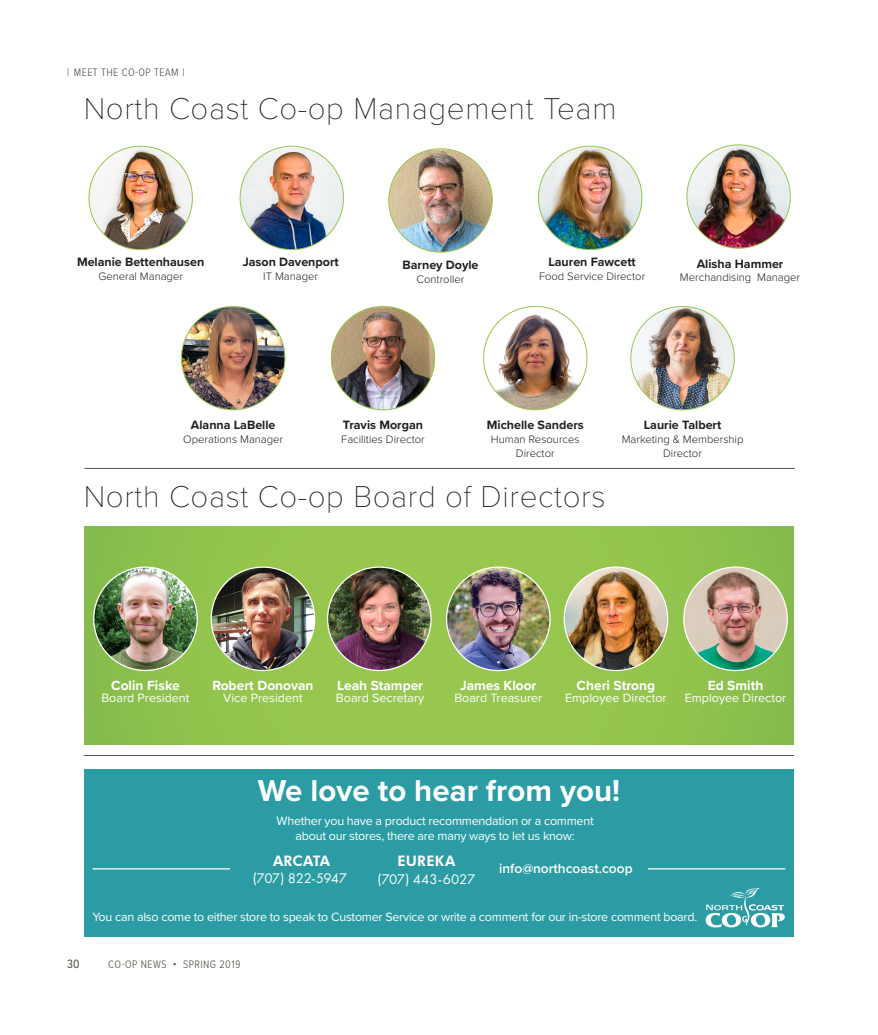
<style>
.page{position:relative;width:878px;height:1035px;background:#fff}
.page>*{position:absolute;margin:0;border:0;box-sizing:border-box;transform-origin:0 0}
.t1{font:100 31.25px "Proxima Nova T";letter-spacing:.02em;color:#231f20}
.t2{font:700 31.25px "Proxima Nova";color:#fff}
.t3{font:14.5px "Futura PT";letter-spacing:-.03em;color:#fff}
.t4{font:800 14.5px "Futura BT";letter-spacing:.015em;color:#fff}
.NEW_body{font:700 13.75px "Proxima Nova";color:#fff}
.t5{font:600 13.75px "Proxima Nova";color:#fff}
.NEW_body-2{font:12.5px/15px "Proxima Nova";letter-spacing:-.02em;color:#fff;text-align:center}
.NEW_body-3{font:700 12.5px "Proxima Nova";color:#231f20}
.NEW_body-4{font:12.5px "Proxima Nova";color:#fff}
.t6{font:12.5px "Proxima Nova Cond";color:#484a3e}
.NEW_body-5{font:300 11.25px/13.8px "Proxima Nova";color:#231f20;text-align:center}
.t7{font:300 11.25px "Proxima Nova Cond";letter-spacing:.04em;color:#484a3e}
</style>
<div class="page">
<img style="left:483px;top:306px;width:104px;height:103px">
<img style="left:181px;top:307px;width:104px;height:103px">
<img style="left:331px;top:307px;width:103px;height:103px">
<img style="left:687px;top:145px;width:103px;height:103px;border-radius:52px">
<img style="left:240px;top:148px;width:103px;height:102px">
<img style="left:631px;top:306px;width:103px;height:104px;border-radius:52px">
<img style="left:538px;top:147px;width:104px;height:103px">
<img style="left:89px;top:146px;width:103px;height:104px;border-radius:52px">
<hr style="left:84px;top:468px;width:710px;height:1px;background:#231f20">
<hr style="left:84px;top:755px;width:710px;height:1px;background:#231f20">
<svg style="left:84px;top:526px;width:709px;height:219px;background:#92c44e"></svg>
<img style="left:389px;top:150px;width:103px;height:102px">
<div style="left:84px;top:770px;width:709px;height:167px;background:#2b9ca4"></div>
<hr style="left:93px;top:868px;width:137px;height:1px;background:#fff">
<hr style="left:648px;top:868px;width:137px;height:1px;background:#fff">
<svg style="left:705px;top:888px;width:79px;height:40px"></svg>
<img style="left:94px;top:568px;width:103px;height:103px">
<img style="left:564px;top:567px;width:103px;height:104px;border-radius:52px">
<img style="left:683px;top:567px;width:104px;height:104px;border-radius:52px">
<img style="left:327px;top:567px;width:104px;height:104px;border-radius:52px">
<img style="left:446px;top:567px;width:104px;height:104px;border-radius:52px">
<img style="left:211px;top:567px;width:103px;height:104px;border-radius:52px">
<p class="t7" style="left:67px;top:64px;width:119px">| MEET THE CO-OP TEAM |</p>
<p class="t1" style="left:84px;top:86px;width:534px">North Coast Co-op Management Team</p>
<p class="NEW_body-3" style="left:77px;top:253px;width:129px">Melanie Bettenhausen</p>
<p class="NEW_body-5" style="left:98px;top:269px;width:86px">General Manager</p>
<p class="NEW_body-3" style="left:243px;top:253px;width:97px">Jason Davenport</p>
<p class="NEW_body-5" style="left:263px;top:269px;width:56px">IT Manager</p>
<p class="NEW_body-3" style="left:402px;top:255px;width:77px">Barney Doyle</p>
<p class="NEW_body-5" style="left:416px;top:271px;width:49px">Controller</p>
<p class="NEW_body-3" style="left:548px;top:253px;width:89px">Lauren Fawcett</p>
<p class="NEW_body-5" style="left:539px;top:269px;width:108px">Food Service Director</p>
<p class="NEW_body-3" style="left:696px;top:254px;width:88px">Alisha Hammer</p>
<p class="NEW_body-5" style="left:680px;top:270px;width:122px">Merchandising Manager</p>
<p class="NEW_body-3" style="left:191px;top:416px;width:86px">Alanna LaBelle</p>
<p class="NEW_body-5" style="left:183px;top:432px;width:101px">Operations Manager</p>
<p class="NEW_body-3" style="left:343px;top:416px;width:82px">Travis Morgan</p>
<p class="NEW_body-5" style="left:341px;top:432px;width:85px">Facilities Director</p>
<p class="NEW_body-3" style="left:487px;top:416px;width:98px">Michelle Sanders</p>
<p class="NEW_body-5" style="left:491px;top:432px;width:90px">Human Resources</p>
<p class="NEW_body-5" style="left:516px;top:445px;width:40px">Director</p>
<p class="NEW_body-3" style="left:643px;top:416px;width:79px">Laurie Talbert</p>
<p class="NEW_body-5" style="left:621px;top:432px;width:123px">Marketing &amp; Membership<br>Director</p>
<p class="t1" style="left:84px;top:473px;width:523px">North Coast Co-op Board of Directors</p>
<p class="NEW_body" style="left:111px;top:675px;width:70px">Colin Fiske</p>
<p class="NEW_body-4" style="left:101px;top:689px;width:90px">Board President</p>
<p class="NEW_body" style="left:212px;top:675px;width:103px">Robert Donovan</p>
<p class="NEW_body-4" style="left:223px;top:689px;width:81px">Vice President</p>
<p class="NEW_body" style="left:337px;top:675px;width:88px">Leah Stamper</p>
<p class="NEW_body-4" style="left:336px;top:689px;width:90px">Board Secretary</p>
<p class="NEW_body" style="left:460px;top:675px;width:78px">James Kloor</p>
<p class="NEW_body-4" style="left:454px;top:689px;width:89px">Board Treasurer</p>
<p class="NEW_body" style="left:576px;top:675px;width:80px">Cheri Strong</p>
<p class="NEW_body-4" style="left:565px;top:689px;width:103px">Employee Director</p>
<p class="NEW_body" style="left:707px;top:675px;width:57px">Ed Smith</p>
<p class="NEW_body-4" style="left:684px;top:689px;width:103px">Employee Director</p>
<p class="t2" style="left:258px;top:767px;width:364px">We love to hear from you!</p>
<p class="NEW_body-2" style="left:276px;top:813px;width:318px">Whether you have a product recommendation or a comment about our stores, there are many ways to let us know:</p>
<p class="t4" style="left:273px;top:852px;width:59px">ARCATA</p>
<p class="t3" style="left:253px;top:870px;width:96px">(707) 822-5947</p>
<p class="t4" style="left:397px;top:852px;width:59px">EUREKA</p>
<p class="t3" style="left:377px;top:871px;width:99px">(707) 443-6027</p>
<p class="t5" style="left:499px;top:858px;width:135px">info@northcoast.coop</p>
<p class="NEW_body-2" style="left:93px;top:909px;width:606px">You can also come to either store to speak to Customer Service or write a comment for our in-store comment board.</p>
<p class="t6" style="left:67px;top:955px;width:14px">30</p>
<p class="t7" style="left:108px;top:956px;width:134px">CO-OP NEWS • SPRING 2019</p>
</div>
